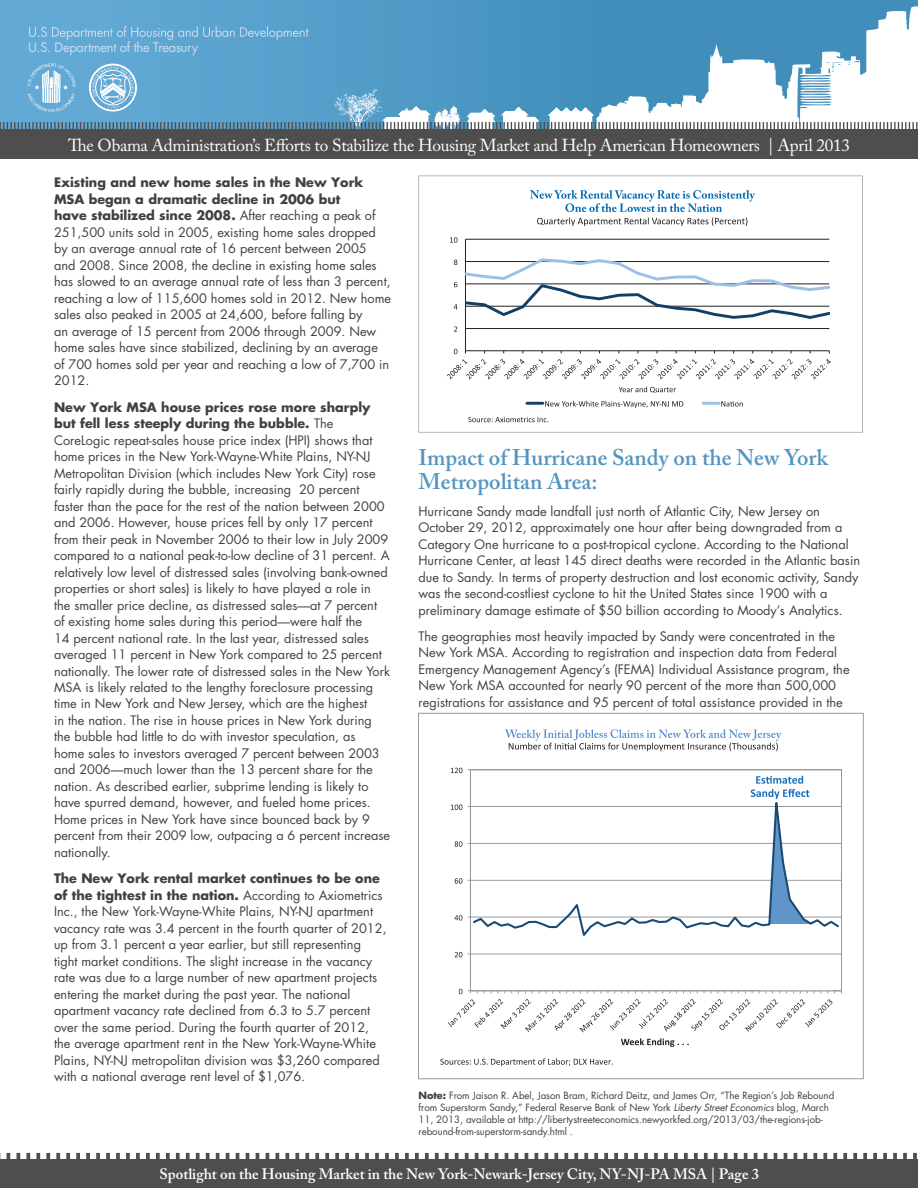
<style>
.page{position:relative;width:918px;height:1188px;background:#fff}
.page>*{position:absolute;margin:0;border:0;box-sizing:border-box;transform-origin:0 0}
.t1{font:600 22.5px/24px "Adobe Caslon Pro";color:#5496c1}
.t2{font:17.25px "Adobe Caslon Pro";letter-spacing:-.02em;color:#fff}
.t3{font:600 15px "Adobe Caslon Pro";color:#fff}
.t4{font:13.05px "Helvetica Neue";letter-spacing:.01em;color:#fff}
.t5{font:12.9px "Futura";letter-spacing:-.02em;color:#cddeef}
.t6{font:12.75px/16.5px "Futura";color:#414042}
.t7{font:9.75px/12px "Futura";letter-spacing:-.005em;color:#414042}
.s1{color:#ccdeef}
.s2{color:#cbddee}
.s3{font-weight:700}
.s4{font-style:italic}
</style>
<div class="page">
<svg style="left:0;top:0;width:918px;height:63px;background:#529cc8"></svg>
<svg style="left:596px;top:6px;width:322px;height:123px;background:#5e9fc5"></svg>
<div style="left:0;top:130px;width:918px;height:29px;background:#4e4e4f"></div>
<svg style="left:0;top:63px;width:917px;height:67px"></svg>
<svg style="left:127px;top:26px;width:181px;height:14px;background:#6fadd4"></svg>
<svg style="left:29px;top:26px;width:98px;height:14px"></svg>
<div style="left:29px;top:41px;width:169px;height:15px;background:#60a7d3"></div>
<svg style="left:0;top:1152px;width:917px;height:7px"></svg>
<div style="left:0;top:1159px;width:918px;height:29px;background:#4e4e4f"></div>
<hr style="left:465px;top:328px;width:364px;height:1px;background:#231f20">
<hr style="left:465px;top:239px;width:364px;height:1px;background:#231f20">
<hr style="left:465px;top:239px;width:1px;height:112px;background:#231f20">
<svg style="left:465px;top:258px;width:365px;height:61px"></svg>
<svg style="left:454px;top:326px;width:3px;height:6px"></svg>
<svg style="left:454px;top:304px;width:4px;height:6px"></svg>
<svg style="left:454px;top:282px;width:3px;height:5px"></svg>
<svg style="left:454px;top:260px;width:3px;height:5px"></svg>
<svg style="left:450px;top:237px;width:7px;height:6px"></svg>
<svg style="left:447px;top:349px;width:384px;height:30px"></svg>
<svg style="left:619px;top:387px;width:57px;height:6px"></svg>
<svg style="left:530px;top:190px;width:225px;height:36px"></svg>
<hr style="left:527px;top:402px;width:16px;height:3px;background:#123f68">
<svg style="left:545px;top:401px;width:138px;height:7px"></svg>
<hr style="left:703px;top:402px;width:16px;height:3px;background:#9cc0e6">
<svg style="left:721px;top:401px;width:22px;height:6px"></svg>
<div style="left:418px;top:176px;width:445px;height:257px;border:1px solid #b5b7b9"></div>
<svg style="left:468px;top:417px;width:80px;height:5px"></svg>
<svg style="left:474px;top:953px;width:364px;height:1px"></svg>
<hr style="left:470px;top:770px;width:1px;height:221px;background:#989a9d">
<svg style="left:455px;top:952px;width:7px;height:5px"></svg>
<svg style="left:455px;top:915px;width:7px;height:5px"></svg>
<svg style="left:455px;top:878px;width:7px;height:6px"></svg>
<svg style="left:455px;top:841px;width:7px;height:6px"></svg>
<svg style="left:451px;top:805px;width:11px;height:5px"></svg>
<svg style="left:451px;top:768px;width:11px;height:5px"></svg>
<svg style="left:448px;top:989px;width:387px;height:43px"></svg>
<svg style="left:621px;top:1038px;width:68px;height:9px"></svg>
<svg style="left:505px;top:729px;width:276px;height:22px"></svg>
<svg style="left:756px;top:776px;width:48px;height:2px"></svg>
<svg style="left:440px;top:1058px;width:173px;height:8px"></svg>
<div style="left:761px;top:924px;width:73px;height:67px;background:#fff"></div>
<hr style="left:470px;top:954px;width:372px;height:1px;background:#989a9d">
<hr style="left:470px;top:990px;width:372px;height:1px;background:#989a9d">
<svg style="left:471px;top:778px;width:370px;height:158px"></svg>
<p class="t5" style="left:28px;top:41px;width:172px">U.S. Department of th<span class="s1">e Treas</span><span class="s2">ury</span></p>
<p class="t4" style="left:159px;top:138px;width:599px">U.S. Department of Housing and Urban Development | Office of Policy Development and Research</p>
<h2 class="t2" style="left:68px;top:139px;width:783px">The Obama Administration’s Efforts to Stabilize the Housing Market and Help American Homeowners | April 2013</h2>
<p class="t6" style="left:54px;top:175px;width:339px"><span class="s3">Existing and new home sales in the New York MSA began a dramatic decline in 2006 but<br>have stabilized since 2008.</span> After reaching a peak of 251,500 units sold in 2005, existing home sales dropped by an average annual rate of 16 percent between 2005 and 2008. Since 2008, the decline in existing home sales has slowed to an average annual rate of less than 3 percent, reaching a low of 115,600 homes sold in 2012. New home sales also peaked in 2005 at 24,600, before falling by<br>an average of 15 percent from 2006 through 2009. New home sales have since stabilized, declining by an average of 700 homes sold per year and reaching a low of 7,700 in 2012.</p>
<p class="t6" style="left:54px;top:400px;width:338px"><span class="s3">New York MSA house prices rose more sharply but fell less steeply during the bubble.</span> The CoreLogic repeat-sales house price index (HPI) shows that home prices in the New York-Wayne-White Plains, NY-NJ Metropolitan Division (which includes New York City) rose fairly rapidly during the bubble, increasing 20 percent faster than the pace for the rest of the nation between 2000 and 2006. However, house prices fell by only 17 percent from their peak in November 2006 to their low in July 2009 compared to a national peak-to-low decline of 31 percent. A relatively low level of distressed sales (involving bank-owned properties or short sales) is likely to have played a role in the smaller price decline, as distressed sales—at 7 percent of existing home sales during this period—were half the<br>14 percent national rate. In the last year, distressed sales averaged 11 percent in New York compared to 25 percent nationally. The lower rate of distressed sales in the New York MSA is likely related to the lengthy foreclosure processing time in New York and New Jersey, which are the highest<br>in the nation. The rise in house prices in New York during the bubble had little to do with investor speculation, as<br>home sales to investors averaged 7 percent between 2003 and 2006—much lower than the 13 percent share for the nation. As described earlier, subprime lending is likely to have spurred demand, however, and fueled home prices.<br>Home prices in New York have since bounced back by 9 percent from their 2009 low, outpacing a 6 percent increase nationally.</p>
<p class="t6" style="left:54px;top:871px;width:334px"><span class="s3">The New York rental market continues to be one of the tightest in the nation.</span> According to Axiometrics Inc., the New York-Wayne-White Plains, NY-NJ apartment vacancy rate was 3.4 percent in the fourth quarter of 2012, up from 3.1 percent a year earlier, but still representing tight market conditions. The slight increase in the vacancy rate was due to a large number of new apartment projects entering the market during the past year. The national apartment vacancy rate declined from 6.3 to 5.7 percent over the same period. During the fourth quarter of 2012, the average apartment rent in the New York-Wayne-White Plains, NY-NJ metropolitan division was $3,260 compared with a national average rent level of $1,076.</p>
<h1 class="t1" style="left:418px;top:448px;width:411px">Impact of Hurricane Sandy on the New York<br>Metropolitan Area:</h1>
<p class="t6" style="left:418px;top:504px;width:443px">Hurricane Sandy made landfall just north of Atlantic City, New Jersey on October 29, 2012, approximately one hour after being downgraded from a Category One hurricane to a post-tropical cyclone. According to the National Hurricane Center, at least 145 direct deaths were recorded in the Atlantic basin due to Sandy. In terms of property destruction and lost economic activity, Sandy was the second-costliest cyclone to hit the United States since 1900 with a preliminary damage estimate of $50 billion according to Moody’s Analytics.</p>
<p class="t6" style="left:418px;top:629px;width:433px">The geographies most heavily impacted by Sandy were concentrated in the New York MSA. According to registration and inspection data from Federal Emergency Management Agency’s (FEMA) Individual Assistance program, the New York MSA accounted for nearly 90 percent of the more than 500,000 registrations for assistance and 95 percent of total assistance provided in the</p>
<p class="t7" style="left:418px;top:1090px;width:417px"><span class="s3">Note:</span> From Jaison R. Abel, Jason Bram, Richard Deitz, and James Orr, “The Region’s Job Rebound from Superstorm Sandy,” Federal Reserve Bank of New York <span class="s4">Liberty Street Economics</span> blog, March 11, 2013, available at http://libertystreeteconomics.newyorkfed.org/2013/03/the-regions-job&shy;rebound-from-superstorm-sandy.html .</p>
<p class="t3" style="left:159px;top:1169px;width:601px">Spotlight on the Housing Market in the New York-Newark-Jersey City, NY-NJ-PA MSA | Page 3</p>
</div>
